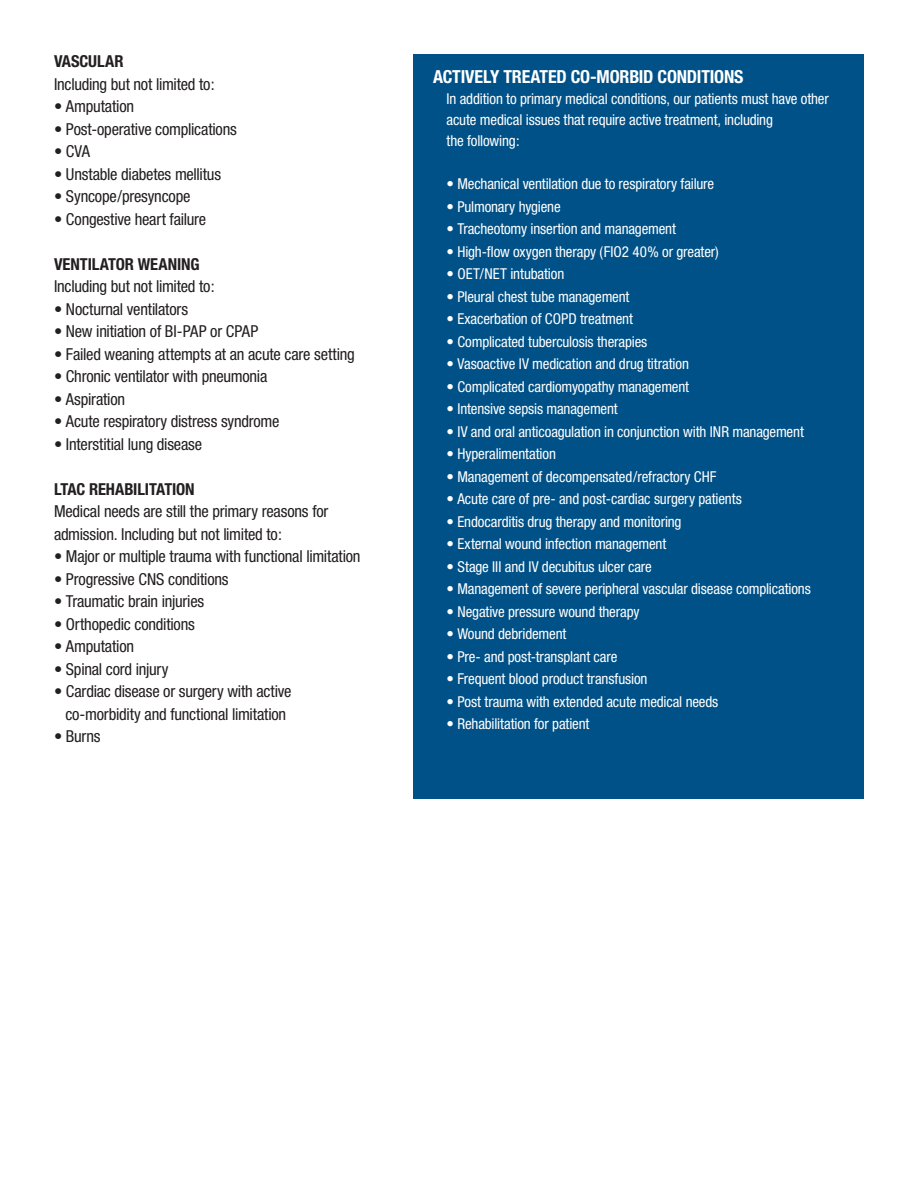
<style>
.page{position:relative;width:918px;height:1188px;background:#fff}
.page>*{position:absolute;margin:0;border:0;box-sizing:border-box;transform-origin:0 0}
.bullets_indent{font:700 condensed 18px "Helvetica Neue";letter-spacing:-.01em;color:#fff}
.bullets_indent-2{font:condensed 16.5px/22.5px "Helvetica Neue";letter-spacing:-.015em;color:#231f20}
.bullets_indent-3{font:700 condensed 16.5px "Helvetica Neue";letter-spacing:-.005em;color:#231f20}
.bullets_indent-4{font:condensed 15px/21px "Helvetica Neue";letter-spacing:-.01em;color:#fff}
</style>
<div class="page">
<div style="left:414px;top:54px;width:450px;height:744px;background:#005187"></div>
<p class="bullets_indent-3" style="left:54px;top:51px;width:71px">VASCULAR</p>
<p class="bullets_indent-2" style="left:54px;top:72px;width:162px">Including but not limited to:</p>
<p class="bullets_indent-2" style="left:54px;top:95px;width:82px">• Amputation</p>
<p class="bullets_indent-2" style="left:54px;top:117px;width:184px">• Post-operative complications</p>
<p class="bullets_indent-2" style="left:54px;top:140px;width:38px">• CVA</p>
<p class="bullets_indent-2" style="left:54px;top:162px;width:169px">• Unstable diabetes mellitus</p>
<p class="bullets_indent-2" style="left:54px;top:185px;width:138px">• Syncope/presyncope</p>
<p class="bullets_indent-2" style="left:54px;top:207px;width:154px">• Congestive heart failure</p>
<p class="bullets_indent-3" style="left:54px;top:254px;width:147px">VENTILATOR WEANING</p>
<p class="bullets_indent-2" style="left:54px;top:275px;width:162px">Including but not limited to:</p>
<p class="bullets_indent-2" style="left:54px;top:297px;width:136px">• Nocturnal ventilators</p>
<p class="bullets_indent-2" style="left:54px;top:320px;width:206px">• New initiation of BI-PAP or CPAP</p>
<p class="bullets_indent-2" style="left:54px;top:342px;width:302px">• Failed weaning attempts at an acute care setting</p>
<p class="bullets_indent-2" style="left:54px;top:365px;width:215px">• Chronic ventilator with pneumonia</p>
<p class="bullets_indent-2" style="left:54px;top:387px;width:73px">• Aspiration</p>
<p class="bullets_indent-2" style="left:54px;top:410px;width:227px">• Acute respiratory distress syndrome</p>
<p class="bullets_indent-2" style="left:54px;top:432px;width:150px">• Interstitial lung disease</p>
<p class="bullets_indent-3" style="left:54px;top:479px;width:142px">LTAC REHABILITATION</p>
<p class="bullets_indent-2" style="left:54px;top:500px;width:276px">Medical needs are still the primary reasons for admission. Including but not limited to:</p>
<p class="bullets_indent-2" style="left:54px;top:545px;width:308px">• Major or multiple trauma with functional limitation</p>
<p class="bullets_indent-2" style="left:54px;top:567px;width:176px">• Progressive CNS conditions</p>
<p class="bullets_indent-2" style="left:54px;top:590px;width:152px">• Traumatic brain injuries</p>
<p class="bullets_indent-2" style="left:54px;top:612px;width:142px">• Orthopedic conditions</p>
<p class="bullets_indent-2" style="left:54px;top:635px;width:82px">• Amputation</p>
<p class="bullets_indent-2" style="left:54px;top:657px;width:116px">• Spinal cord injury</p>
<p class="bullets_indent-2" style="left:54px;top:680px;width:239px;text-align:center">• Cardiac disease or surgery with active co-morbidity and functional limitation</p>
<p class="bullets_indent-2" style="left:54px;top:725px;width:48px">• Burns</p>
<p class="bullets_indent" style="left:433px;top:65px;width:312px">ACTIVELY TREATED CO-MORBID CONDITIONS</p>
<p class="bullets_indent-4" style="left:447px;top:88px;width:384px">In addition to primary medical conditions, our patients must have other acute medical issues that require active treatment, including<br>the following:</p>
<p class="bullets_indent-4" style="left:447px;top:173px;width:269px">• Mechanical ventilation due to respiratory failure</p>
<p class="bullets_indent-4" style="left:447px;top:196px;width:116px">• Pulmonary hygiene</p>
<p class="bullets_indent-4" style="left:447px;top:218px;width:231px">• Tracheotomy insertion and management</p>
<p class="bullets_indent-4" style="left:447px;top:241px;width:274px">• High-flow oxygen therapy (FIO2 40% or greater)</p>
<p class="bullets_indent-4" style="left:447px;top:263px;width:119px">• OET/NET intubation</p>
<p class="bullets_indent-4" style="left:447px;top:286px;width:184px">• Pleural chest tube management</p>
<p class="bullets_indent-4" style="left:447px;top:308px;width:188px">• Exacerbation of COPD treatment</p>
<p class="bullets_indent-4" style="left:447px;top:331px;width:202px">• Complicated tuberculosis therapies</p>
<p class="bullets_indent-4" style="left:447px;top:353px;width:244px">• Vasoactive IV medication and drug titration</p>
<p class="bullets_indent-4" style="left:447px;top:376px;width:244px">• Complicated cardiomyopathy management</p>
<p class="bullets_indent-4" style="left:447px;top:398px;width:173px">• Intensive sepsis management</p>
<p class="bullets_indent-4" style="left:447px;top:421px;width:359px">• IV and oral anticoagulation in conjunction with INR management</p>
<p class="bullets_indent-4" style="left:447px;top:443px;width:111px">• Hyperalimentation</p>
<p class="bullets_indent-4" style="left:447px;top:466px;width:272px">• Management of decompensated/refractory CHF</p>
<p class="bullets_indent-4" style="left:447px;top:488px;width:297px">• Acute care of pre- and post-cardiac surgery patients</p>
<p class="bullets_indent-4" style="left:447px;top:511px;width:236px">• Endocarditis drug therapy and monitoring</p>
<p class="bullets_indent-4" style="left:447px;top:533px;width:221px">• External wound infection management</p>
<p class="bullets_indent-4" style="left:447px;top:556px;width:207px">• Stage III and IV decubitus ulcer care</p>
<p class="bullets_indent-4" style="left:447px;top:578px;width:366px">• Management of severe peripheral vascular disease complications</p>
<p class="bullets_indent-4" style="left:447px;top:601px;width:194px">• Negative pressure wound therapy</p>
<p class="bullets_indent-4" style="left:447px;top:623px;width:121px">• Wound debridement</p>
<p class="bullets_indent-4" style="left:447px;top:646px;width:172px">• Pre- and post-transplant care</p>
<p class="bullets_indent-4" style="left:447px;top:668px;width:202px">• Frequent blood product transfusion</p>
<p class="bullets_indent-4" style="left:447px;top:691px;width:273px">• Post trauma with extended acute medical needs</p>
<p class="bullets_indent-4" style="left:447px;top:713px;width:144px">• Rehabilitation for patient</p>
</div>
